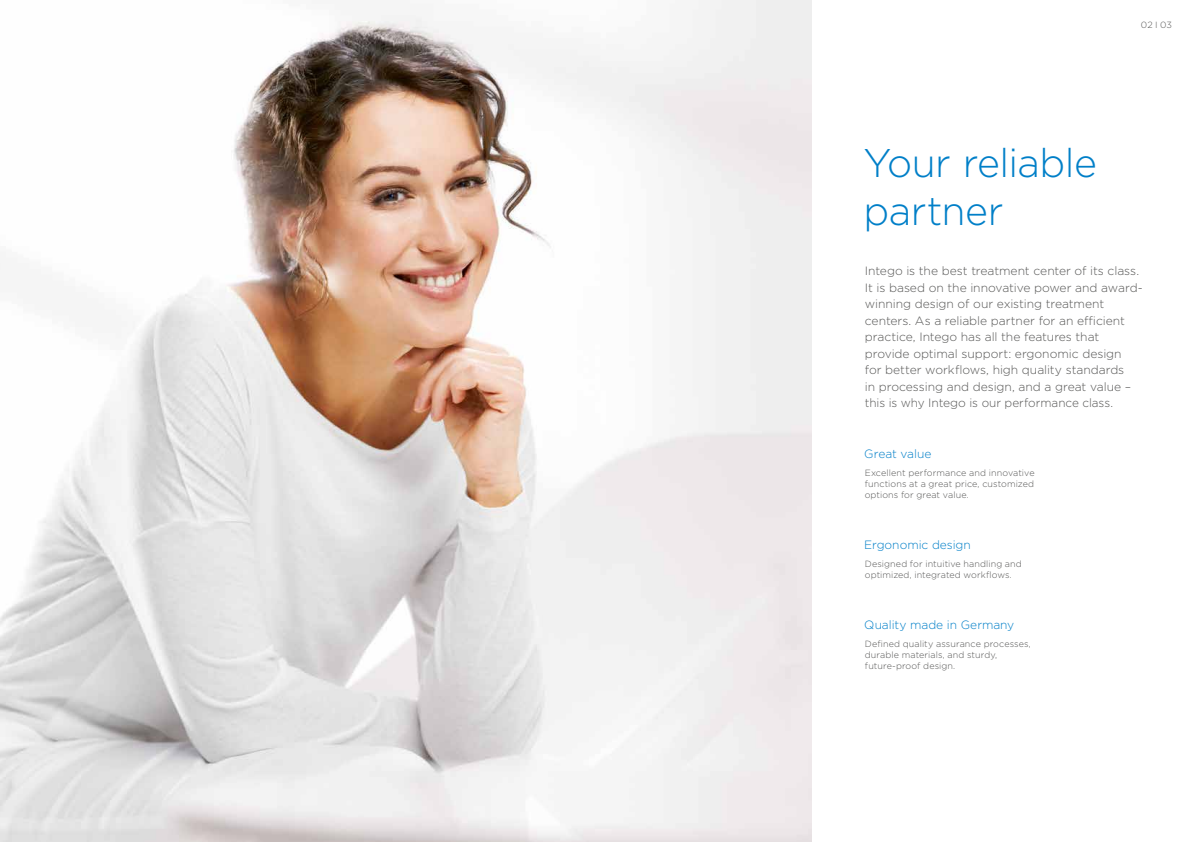
<style>
.page{position:relative;width:1191px;height:842px;background:#fff}
.page>*{position:absolute;margin:0;border:0;box-sizing:border-box;transform-origin:0 0}
.t1{font:300 40px/48px "Gotham";letter-spacing:-.015em;color:#007fc8}
.t2{font:300 12px/16.5px "Gotham";letter-spacing:-.005em;color:#575756}
.t3{font:300 12px "Gotham";letter-spacing:-.005em;color:#007fc8}
.t4{font:300 9px/11px "Gotham";letter-spacing:.01em;color:#575756}
</style>
<div class="page">
<img style="left:0;top:0;width:812px;height:842px">
<p class="t4" style="left:1140px;top:19px;width:33px">02 I 03</p>
<h1 class="t1" style="left:863px;top:137px;width:235px">Your reliable partner</h1>
<p class="t2" style="left:865px;top:262px;width:279px">Intego is the best treatment center of its class.<br>It is based on the innovative power and award&shy;winning design of our existing treatment centers. As a reliable partner for an efficient practice, Intego has all the features that provide optimal support: ergonomic design<br>for better workflows, high quality standards<br>in processing and design, and a great value – this is why Intego is our performance class.</p>
<p class="t3" style="left:864px;top:446px;width:69px">Great value</p>
<p class="t4" style="left:864px;top:467px;width:171px;text-align:justify">Excellent performance and innovative functions at a great price, customized options for great value.</p>
<p class="t3" style="left:864px;top:537px;width:108px">Ergonomic design</p>
<p class="t4" style="left:865px;top:558px;width:158px">Designed for intuitive handling and optimized, integrated workflows.</p>
<p class="t3" style="left:864px;top:617px;width:151px">Quality made in Germany</p>
<p class="t4" style="left:865px;top:638px;width:168px">Defined quality assurance processes, durable materials, and sturdy, future-proof design.</p>
</div>
